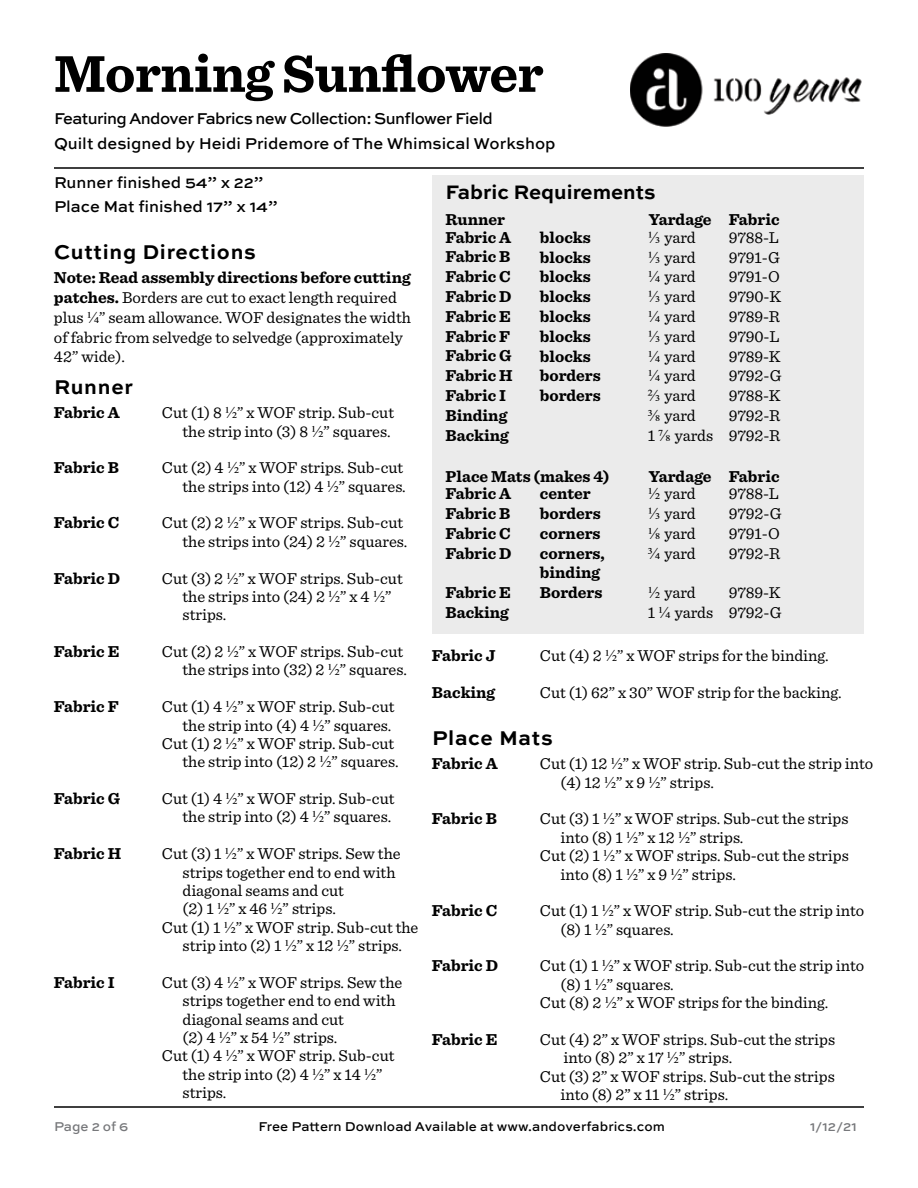
<style>
.page{position:relative;width:918px;height:1188px;background:#fff}
.page>*{position:absolute;margin:0;border:0;box-sizing:border-box;transform-origin:0 0}
.t1{font:700 54px "Sentinel";letter-spacing:-.01em;color:#000}
.t2{font:700 21px "Sweet Sans Pro";letter-spacing:.035em;color:#000}
.t3{font:700 20.55px "Sweet Sans Pro";color:#000}
.t4{font:16.5px/19.8px "Sentinel";color:#000}
.t5{font:700 16.5px/19.8px "Sentinel";color:#000}
.t6{font:500 16.5px/24px "Sweet Sans Pro";letter-spacing:-.035em;color:#000}
.t7{font:500 16.5px/24px "Sweet Sans Pro";letter-spacing:-.005em;color:#000}
.t8{font:500 13.5px "Sweet Sans Pro";letter-spacing:.005em;color:#000}
.t9{font:500 13.5px "Sweet Sans Pro";color:#77787b}
.s1{font-family:"Times New Roman"}
.s2{font-weight:700}
</style>
<div class="page">
<hr style="left:54px;top:1106px;width:810px;height:2px;background:#000">
<hr style="left:54px;top:167px;width:810px;height:2px;background:#000">
<img style="left:630px;top:54px;width:232px;height:72px">
<div style="left:432px;top:176px;width:432px;height:458px;background:#ebebeb"></div>
<h1 class="t1" style="left:54px;top:31px;width:491px">Morning Sunflower</h1>
<p class="t6" style="left:54px;top:106px;width:503px">Featuring Andover Fabrics new Collection: Sunflower Field<br>Quilt designed by Heidi Pridemore of The Whimsical Workshop</p>
<p class="t7" style="left:54px;top:170px;width:225px">Runner finished 54” x 22”<br>Place Mat finished 17” x 14”</p>
<p class="t2" style="left:54px;top:236px;width:203px">Cutting Directions</p>
<p class="t3" style="left:446px;top:176px;width:212px">Fabric Requirements</p>
<p class="t5" style="left:446px;top:227px;width:69px">Fabric A<br>Fabric B<br>Fabric C<br>Fabric D<br>Fabric E<br>Fabric F<br>Fabric G<br>Fabric H<br>Fabric I<br>Binding<br>Backing</p>
<p class="t5" style="left:649px;top:209px;width:132px">Yardage Fabric</p>
<p class="t5" style="left:446px;top:209px;width:61px">Runner</p>
<p class="t4" style="left:648px;top:226px;width:67px"><span class="s1">⅓</span> yard<br><span class="s1">⅓</span> yard<br><span class="s1">¼</span> yard<br><span class="s1">⅓</span> yard<br><span class="s1">¼</span> yard<br><span class="s1">⅓</span> yard<br><span class="s1">¼</span> yard<br><span class="s1">¼</span> yard<br><span class="s1">⅔</span> yard<br><span class="s1">⅜</span> yard<br>1 <span class="s1">⅞</span> yards</p>
<p class="t5" style="left:540px;top:227px;width:62px">blocks blocks blocks blocks blocks blocks blocks borders borders</p>
<p class="t4" style="left:729px;top:226px;width:54px">9788-L<br>9791-G<br>9791-O<br>9790-K<br>9789-R<br>9790-L<br>9789-K<br>9792-G<br>9788-K<br>9792-R<br>9792-R</p>
<p class="t4" style="left:54px;top:267px;width:358px"><span class="s2">Note: Read assembly directions before cutting patches.</span> Borders are cut to exact length required plus <span class="s1">¼</span>” seam allowance. WOF designates the width of fabric from selvedge to selvedge (approximately 42” wide).</p>
<p class="t2" style="left:54px;top:371px;width:81px">Runner</p>
<p class="t5" style="left:54px;top:402px;width:67px">Fabric A</p>
<p class="t4" style="left:162px;top:402px;width:234px;line-height:18.5px;text-align:right">Cut (1) 8 <span class="s1">½</span>” x WOF strip. Sub-cut the strip into (3) 8 <span class="s1">½</span>” squares.</p>
<p class="t5" style="left:54px;top:457px;width:66px">Fabric B</p>
<p class="t4" style="left:162px;top:458px;width:245px;line-height:18.5px;text-align:right">Cut (2) 4 <span class="s1">½</span>” x WOF strips. Sub-cut the strips into (12) 4 <span class="s1">½</span>” squares.</p>
<p class="t5" style="left:54px;top:512px;width:67px">Fabric C</p>
<p class="t4" style="left:162px;top:513px;width:247px;line-height:18.5px;text-align:right">Cut (2) 2 <span class="s1">½</span>” x WOF strips. Sub-cut the strips into (24) 2 <span class="s1">½</span>” squares.</p>
<p class="t5" style="left:54px;top:567px;width:68px">Fabric D</p>
<p class="t4" style="left:183px;top:568px;width:222px;line-height:18.5px;text-indent:-21px">Cut (3) 2 <span class="s1">½</span>” x WOF strips. Sub-cut the strips into (24) 2 <span class="s1">½</span>” x 4 <span class="s1">½</span>” strips.</p>
<p class="t5" style="left:54px;top:641px;width:67px">Fabric E</p>
<p class="t4" style="left:162px;top:641px;width:246px;line-height:18.5px;text-align:right">Cut (2) 2 <span class="s1">½</span>” x WOF strips. Sub-cut the strips into (32) 2 <span class="s1">½</span>” squares.</p>
<p class="t5" style="left:54px;top:696px;width:66px">Fabric F</p>
<p class="t4" style="left:162px;top:696px;width:234px">Cut (1) 4 <span class="s1">½</span>” x WOF strip. Sub-cut</p>
<p class="t4" style="left:183px;top:714px;width:210px">the strip into (4) 4 <span class="s1">½</span>” squares.</p>
<p class="t4" style="left:162px;top:733px;width:234px">Cut (1) 2 <span class="s1">½</span>” x WOF strip. Sub-cut</p>
<p class="t4" style="left:183px;top:751px;width:217px">the strip into (12) 2 <span class="s1">½</span>” squares.</p>
<p class="t5" style="left:54px;top:788px;width:68px">Fabric G</p>
<p class="t4" style="left:162px;top:788px;width:234px;line-height:18.5px;text-align:right">Cut (1) 4 <span class="s1">½</span>” x WOF strip. Sub-cut the strip into (2) 4 <span class="s1">½</span>” squares.</p>
<p class="t5" style="left:54px;top:843px;width:69px">Fabric H</p>
<p class="t4" style="left:162px;top:843px;width:240px">Cut (3) 1 <span class="s1">½</span>” x WOF strips. Sew the</p>
<p class="t4" style="left:183px;top:861px;width:215px">strips together end to end with</p>
<p class="t4" style="left:183px;top:880px;width:163px">diagonal seams and cut</p>
<p class="t4" style="left:183px;top:898px;width:155px">(2) 1 <span class="s1">½</span>” x 46 <span class="s1">½</span>” strips.</p>
<p class="t4" style="left:162px;top:916px;width:258px">Cut (1) 1 <span class="s1">½</span>” x WOF strip. Sub-cut the</p>
<p class="t4" style="left:183px;top:935px;width:221px">strip into (2) 1 <span class="s1">½</span>” x 12 <span class="s1">½</span>” strips.</p>
<p class="t5" style="left:54px;top:972px;width:62px">Fabric I</p>
<p class="t4" style="left:162px;top:971px;width:242px">Cut (3) 4 <span class="s1">½</span>” x WOF strips. Sew the</p>
<p class="t4" style="left:183px;top:990px;width:215px">strips together end to end with</p>
<p class="t4" style="left:183px;top:1008px;width:163px">diagonal seams and cut</p>
<p class="t4" style="left:183px;top:1027px;width:156px">(2) 4 <span class="s1">½</span>” x 54 <span class="s1">½</span>” strips.</p>
<p class="t4" style="left:162px;top:1045px;width:234px">Cut (1) 4 <span class="s1">½</span>” x WOF strip. Sub-cut</p>
<p class="t4" style="left:183px;top:1063px;width:202px">the strip into (2) 4 <span class="s1">½</span>” x 14 <span class="s1">½</span>”</p>
<p class="t4" style="left:183px;top:1082px;width:45px">strips.</p>
<p class="t5" style="left:446px;top:466px;width:166px">Place Mats (makes 4)</p>
<p class="t5" style="left:649px;top:466px;width:132px">Yardage Fabric</p>
<p class="t5" style="left:446px;top:483px;width:68px;text-align:justify">Fabric A Fabric B Fabric C Fabric D</p>
<p class="t5" style="left:446px;top:582px;width:67px">Fabric E<br>Backing</p>
<p class="t4" style="left:648px;top:483px;width:49px;text-align:justify"><span class="s1">½</span> yard <span class="s1">⅓</span> yard <span class="s1">⅛</span> yard <span class="s1">¾</span> yard</p>
<p class="t4" style="left:648px;top:582px;width:67px"><span class="s1">½</span> yard<br>1 <span class="s1">¼</span> yards</p>
<p class="t4" style="left:729px;top:483px;width:54px">9788-L<br>9792-G<br>9791-O<br>9792-R</p>
<p class="t4" style="left:729px;top:582px;width:54px">9789-K<br>9792-G</p>
<p class="t5" style="left:540px;top:483px;width:66px">center borders corners corners, binding<br>Borders</p>
<p class="t5" style="left:432px;top:645px;width:65px">Fabric J</p>
<p class="t4" style="left:540px;top:645px;width:290px">Cut (4) 2 <span class="s1">½</span>” x WOF strips for the binding.</p>
<p class="t5" style="left:432px;top:682px;width:65px">Backing</p>
<p class="t4" style="left:540px;top:682px;width:303px">Cut (1) 62” x 30” WOF strip for the backing.</p>
<p class="t2" style="left:432px;top:722px;width:122px">Place Mats</p>
<p class="t5" style="left:432px;top:753px;width:67px">Fabric A</p>
<p class="t4" style="left:561px;top:754px;width:314px;line-height:18.5px;text-indent:-21px">Cut (1) 12 <span class="s1">½</span>” x WOF strip. Sub-cut the strip into (4) 12 <span class="s1">½</span>” x 9 <span class="s1">½</span>” strips.</p>
<p class="t5" style="left:432px;top:808px;width:66px">Fabric B</p>
<p class="t4" style="left:540px;top:808px;width:310px">Cut (3) 1 <span class="s1">½</span>” x WOF strips. Sub-cut the strips</p>
<p class="t4" style="left:561px;top:826px;width:184px">into (8) 1 <span class="s1">½</span>” x 12 <span class="s1">½</span>” strips.</p>
<p class="t4" style="left:540px;top:845px;width:310px">Cut (2) 1 <span class="s1">½</span>” x WOF strips. Sub-cut the strips</p>
<p class="t4" style="left:561px;top:863px;width:177px">into (8) 1 <span class="s1">½</span>” x 9 <span class="s1">½</span>” strips.</p>
<p class="t5" style="left:432px;top:900px;width:67px">Fabric C</p>
<p class="t4" style="left:561px;top:901px;width:305px;line-height:18.5px;text-indent:-21px">Cut (1) 1 <span class="s1">½</span>” x WOF strip. Sub-cut the strip into (8) 1 <span class="s1">½</span>” squares.</p>
<p class="t5" style="left:432px;top:955px;width:68px">Fabric D</p>
<p class="t4" style="left:540px;top:955px;width:326px">Cut (1) 1 <span class="s1">½</span>” x WOF strip. Sub-cut the strip into</p>
<p class="t4" style="left:561px;top:973px;width:115px">(8) 1 <span class="s1">½</span>” squares.</p>
<p class="t4" style="left:540px;top:992px;width:290px">Cut (8) 2 <span class="s1">½</span>” x WOF strips for the binding.</p>
<p class="t5" style="left:432px;top:1029px;width:67px">Fabric E</p>
<p class="t4" style="left:540px;top:1029px;width:297px">Cut (4) 2” x WOF strips. Sub-cut the strips</p>
<p class="t4" style="left:563px;top:1047px;width:170px">into (8) 2” x 17 <span class="s1">½</span>” strips.</p>
<p class="t4" style="left:540px;top:1065px;width:296px">Cut (3) 2” x WOF strips. Sub-cut the strips</p>
<p class="t4" style="left:561px;top:1084px;width:169px">into (8) 2” x 11 <span class="s1">½</span>” strips.</p>
<p class="t9" style="left:54px;top:1116px;width:76px">Page 2 of 6</p>
<p class="t8" style="left:259px;top:1117px;width:408px">Free Pattern Download Available at www.andoverfabrics.com</p>
<p class="t9" style="left:810px;top:1117px;width:48px">1/12/21</p>
</div>
